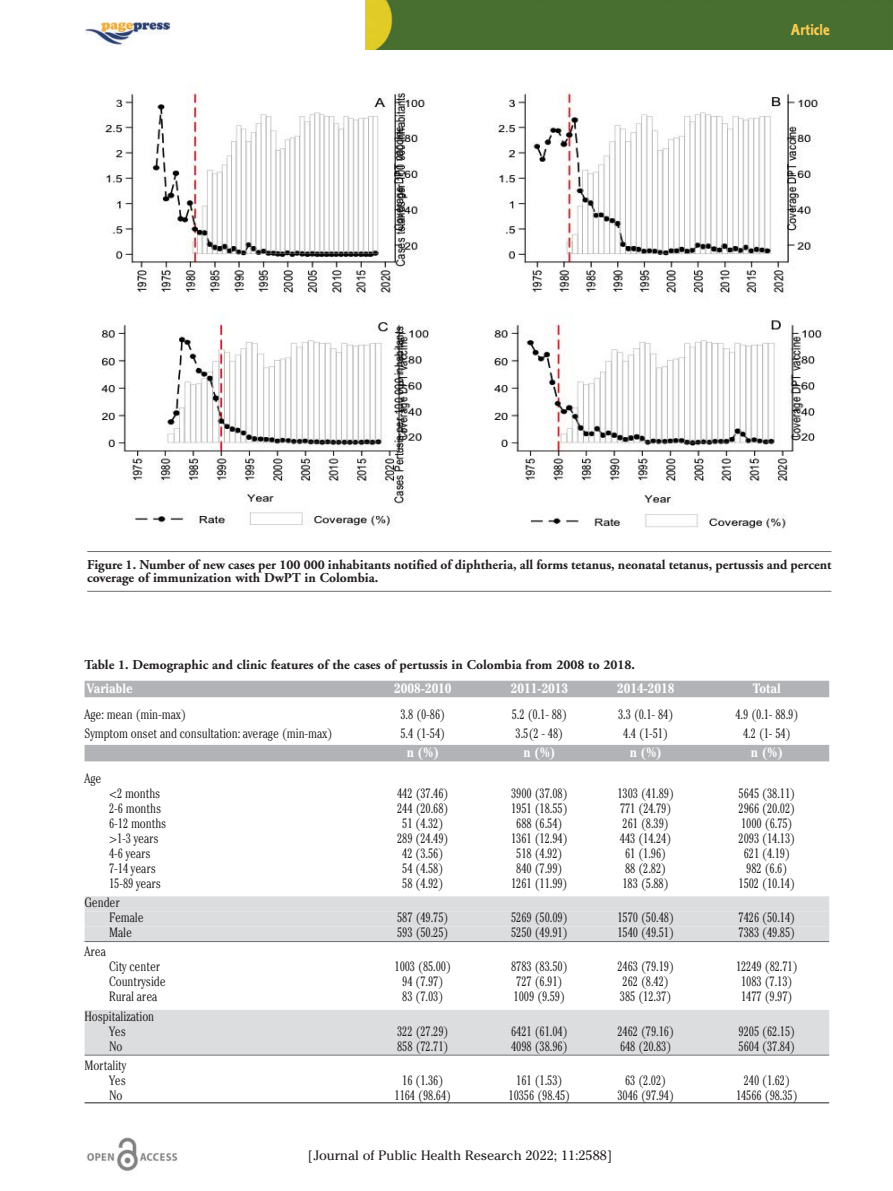
<style>
.page{position:relative;width:893px;height:1191px;background:#fff}
.page>*{position:absolute;margin:0;border:0;box-sizing:border-box;transform-origin:0 0}
.t1{font:16.5px "Corinthian Bold Condensed Plain";color:#f9cc53}
.t2{font:300 condensed 13.5px/15px "Cheltenham";letter-spacing:-.01em;color:#231f20}
.t3{font:700 13.5px/13.5px "Adobe Garamond";color:#231f20}
.t4{font:700 condensed 13.5px "Cheltenham";letter-spacing:-.01em;color:#fff}
.t5{font:13.5px "Cheltenham";color:#231f20}
</style>
<div class="page">
<img style="left:86px;top:1137px;width:92px;height:35px">
<div style="left:366px;top:0;width:527px;height:49px;background:#486e30"></div>
<img style="left:86px;top:21px;width:84px;height:25px">
<hr style="left:87px;top:551px;width:744px;height:1px;background:#6c6d70">
<hr style="left:87px;top:591px;width:744px;height:1px;background:#6c6d70">
<img style="left:101px;top:90px;width:721px;height:439px">
<div style="left:85px;top:680px;width:744px;height:17px;background:#b2b3b7"></div>
<div style="left:85px;top:745px;width:744px;height:16px;background:#b2b3b7"></div>
<div style="left:85px;top:896px;width:744px;height:15px;background:#dcdddf"></div>
<div style="left:85px;top:911px;width:744px;height:15px;background:#dcdddf"></div>
<div style="left:85px;top:926px;width:744px;height:15px;background:#dcdddf"></div>
<hr style="left:85px;top:941px;width:744px;height:1px;background:#6c6d70">
<div style="left:85px;top:1010px;width:744px;height:15px;background:#dcdddf"></div>
<div style="left:85px;top:1025px;width:744px;height:15px;background:#dcdddf"></div>
<div style="left:85px;top:1040px;width:744px;height:15px;background:#dcdddf"></div>
<hr style="left:85px;top:1054px;width:744px;height:1px;background:#6c6d70">
<hr style="left:85px;top:1102px;width:744px;height:1px;background:#231f20">
<p class="t1" style="left:791px;top:24px;width:40px">Article</p>
<p class="t3" style="left:87px;top:559px;width:746px">Figure 1. Number of new cases per 100 000 inhabitants notified of diphtheria, all forms tetanus, neonatal tetanus, pertussis and percent coverage of immunization with DwPT in Colombia.</p>
<p class="t3" style="left:85px;top:659px;width:552px">Table 1. Demographic and clinic features of the cases of pertussis in Colombia from 2008 to 2018.</p>
<p class="t4" style="left:87px;top:683px;width:48px">Variable</p>
<p class="t4" style="left:394px;top:683px;width:59px">2008-2010</p>
<p class="t4" style="left:511px;top:683px;width:59px">2011-2013</p>
<p class="t4" style="left:617px;top:683px;width:59px">2014-2018</p>
<p class="t4" style="left:753px;top:683px;width:29px">Total</p>
<p class="t2" style="left:85px;top:707px;width:103px">Age: mean (min-max)</p>
<p class="t2" style="left:400px;top:707px;width:47px">3.8 (0-86)</p>
<p class="t2" style="left:512px;top:707px;width:57px">5.2 (0.1- 88)</p>
<p class="t2" style="left:618px;top:707px;width:57px">3.3 (0.1- 84)</p>
<p class="t2" style="left:735px;top:707px;width:65px">4.9 (0.1- 88.9)</p>
<p class="t2" style="left:85px;top:727px;width:250px">Symptom onset and consultation: average (min-max)</p>
<p class="t2" style="left:400px;top:727px;width:47px">5.4 (1-54)</p>
<p class="t2" style="left:516px;top:727px;width:49px">3.5(2 - 48)</p>
<p class="t2" style="left:623px;top:727px;width:47px">4.4 (1-51)</p>
<p class="t2" style="left:743px;top:727px;width:49px">4.2 (1- 54)</p>
<p class="t4" style="left:407px;top:747px;width:34px">n (%)</p>
<p class="t4" style="left:523px;top:747px;width:34px">n (%)</p>
<p class="t4" style="left:630px;top:747px;width:34px">n (%)</p>
<p class="t4" style="left:751px;top:747px;width:34px">n (%)</p>
<p class="t2" style="left:85px;top:772px;width:19px">Age</p>
<p class="t2" style="left:109px;top:787px;width:53px">&lt;2 months</p>
<p class="t2" style="left:397px;top:787px;width:53px">442 (37.46)</p>
<p class="t2" style="left:511px;top:787px;width:58px">3900 (37.08)</p>
<p class="t2" style="left:617px;top:787px;width:58px">1303 (41.89)</p>
<p class="t2" style="left:739px;top:787px;width:58px">5645 (38.11)</p>
<p class="t2" style="left:109px;top:802px;width:54px">2-6 months</p>
<p class="t2" style="left:397px;top:802px;width:53px">244 (20.68)</p>
<p class="t2" style="left:511px;top:802px;width:58px">1951 (18.55)</p>
<p class="t2" style="left:620px;top:802px;width:53px">771 (24.79)</p>
<p class="t2" style="left:739px;top:802px;width:58px">2966 (20.02)</p>
<p class="t2" style="left:109px;top:817px;width:59px">6-12 months</p>
<p class="t2" style="left:402px;top:817px;width:43px">51 (4.32)</p>
<p class="t2" style="left:516px;top:817px;width:48px">688 (6.54)</p>
<p class="t2" style="left:623px;top:817px;width:48px">261 (8.39)</p>
<p class="t2" style="left:741px;top:817px;width:53px">1000 (6.75)</p>
<p class="t2" style="left:109px;top:832px;width:51px">&gt;1-3 years</p>
<p class="t2" style="left:397px;top:832px;width:53px">289 (24.49)</p>
<p class="t2" style="left:511px;top:832px;width:58px">1361 (12.94)</p>
<p class="t2" style="left:620px;top:832px;width:53px">443 (14.24)</p>
<p class="t2" style="left:739px;top:832px;width:58px">2093 (14.13)</p>
<p class="t2" style="left:109px;top:847px;width:43px">4-6 years</p>
<p class="t2" style="left:402px;top:847px;width:43px">42 (3.56)</p>
<p class="t2" style="left:516px;top:847px;width:48px">518 (4.92)</p>
<p class="t2" style="left:625px;top:847px;width:43px">61 (1.96)</p>
<p class="t2" style="left:744px;top:847px;width:48px">621 (4.19)</p>
<p class="t2" style="left:109px;top:862px;width:48px">7-14 years</p>
<p class="t2" style="left:402px;top:862px;width:43px">54 (4.58)</p>
<p class="t2" style="left:516px;top:862px;width:48px">840 (7.99)</p>
<p class="t2" style="left:625px;top:862px;width:43px">88 (2.82)</p>
<p class="t2" style="left:746px;top:862px;width:43px">982 (6.6)</p>
<p class="t2" style="left:109px;top:877px;width:54px">15-89 years</p>
<p class="t2" style="left:402px;top:877px;width:43px">58 (4.92)</p>
<p class="t2" style="left:511px;top:877px;width:58px">1261 (11.99)</p>
<p class="t2" style="left:622px;top:877px;width:48px">183 (5.88)</p>
<p class="t2" style="left:738px;top:877px;width:58px">1502 (10.14)</p>
<p class="t2" style="left:109px;top:896px;width:36px;text-indent:-25px">Gender<br>Female</p>
<p class="t2" style="left:397px;top:911px;width:53px">587 (49.75)</p>
<p class="t2" style="left:511px;top:911px;width:58px">5269 (50.09)</p>
<p class="t2" style="left:617px;top:911px;width:58px">1570 (50.48)</p>
<p class="t2" style="left:739px;top:911px;width:58px">7426 (50.14)</p>
<p class="t2" style="left:109px;top:926px;width:24px">Male</p>
<p class="t2" style="left:397px;top:926px;width:53px">593 (50.25)</p>
<p class="t2" style="left:511px;top:926px;width:58px">5250 (49.91)</p>
<p class="t2" style="left:617px;top:926px;width:58px">1540 (49.51)</p>
<p class="t2" style="left:739px;top:926px;width:58px">7383 (49.85)</p>
<p class="t2" style="left:85px;top:945px;width:23px">Area</p>
<p class="t2" style="left:109px;top:960px;width:53px">City center</p>
<p class="t2" style="left:395px;top:960px;width:58px">1003 (85.00)</p>
<p class="t2" style="left:511px;top:960px;width:58px">8783 (83.50)</p>
<p class="t2" style="left:617px;top:960px;width:58px">2463 (79.19)</p>
<p class="t2" style="left:736px;top:960px;width:63px">12249 (82.71)</p>
<p class="t2" style="left:109px;top:975px;width:58px">Countryside</p>
<p class="t2" style="left:402px;top:975px;width:43px">94 (7.97)</p>
<p class="t2" style="left:516px;top:975px;width:48px">727 (6.91)</p>
<p class="t2" style="left:622px;top:975px;width:48px">262 (8.42)</p>
<p class="t2" style="left:741px;top:975px;width:53px">1083 (7.13)</p>
<p class="t2" style="left:109px;top:990px;width:50px">Rural area</p>
<p class="t2" style="left:402px;top:990px;width:43px">83 (7.03)</p>
<p class="t2" style="left:514px;top:990px;width:53px">1009 (9.59)</p>
<p class="t2" style="left:620px;top:990px;width:53px">385 (12.37)</p>
<p class="t2" style="left:741px;top:990px;width:53px">1477 (9.97)</p>
<p class="t2" style="left:85px;top:1009px;width:71px;text-align:center">Hospitalization<br>Yes</p>
<p class="t2" style="left:397px;top:1024px;width:53px">322 (27.29)</p>
<p class="t2" style="left:511px;top:1024px;width:58px">6421 (61.04)</p>
<p class="t2" style="left:617px;top:1024px;width:58px">2462 (79.16)</p>
<p class="t2" style="left:739px;top:1024px;width:58px">9205 (62.15)</p>
<p class="t2" style="left:109px;top:1039px;width:15px">No</p>
<p class="t2" style="left:397px;top:1039px;width:53px">858 (72.71)</p>
<p class="t2" style="left:511px;top:1039px;width:58px">4098 (38.96)</p>
<p class="t2" style="left:620px;top:1039px;width:53px">648 (20.83)</p>
<p class="t2" style="left:739px;top:1039px;width:58px">5604 (37.84)</p>
<p class="t2" style="left:85px;top:1059px;width:43px;text-align:right">Mortality<br>Yes</p>
<p class="t2" style="left:402px;top:1074px;width:43px">16 (1.36)</p>
<p class="t2" style="left:516px;top:1074px;width:48px">161 (1.53)</p>
<p class="t2" style="left:625px;top:1074px;width:43px">63 (2.02)</p>
<p class="t2" style="left:744px;top:1074px;width:48px">240 (1.62)</p>
<p class="t2" style="left:109px;top:1089px;width:15px">No</p>
<p class="t2" style="left:395px;top:1089px;width:58px">1164 (98.64)</p>
<p class="t2" style="left:509px;top:1089px;width:63px">10356 (98.45)</p>
<p class="t2" style="left:617px;top:1089px;width:58px">3046 (97.94)</p>
<p class="t2" style="left:736px;top:1089px;width:63px">14566 (98.35)</p>
<p class="t5" style="left:308px;top:1147px;width:306px">[Journal of Public Health Research 2022; 11:2588]</p>
</div>
